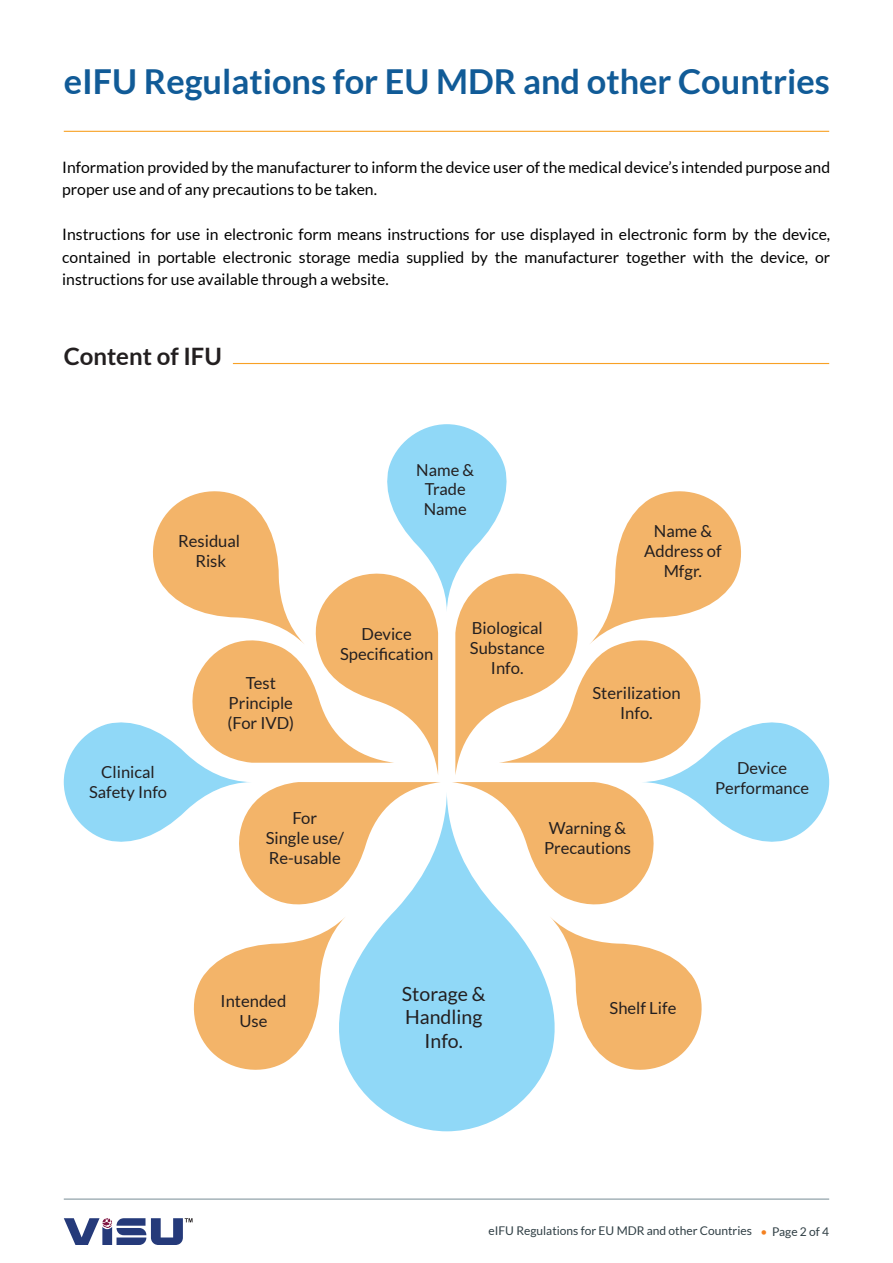
<style>
.page{position:relative;width:893px;height:1263px;background:#fff}
.page>*{position:absolute;margin:0;border:0;box-sizing:border-box;transform-origin:0 0}
.t1{font:700 34.35px "Lato";color:#115b97}
.t2{font:700 24px "Lato";color:#231f20}
.t3{font:19.5px/23.4px "Lato";color:#231f20;text-align:center}
.t4{font:16.65px/20px "Lato";color:#231f20;text-align:center}
.t5{font:16.5px/19.8px "Lato";color:#231f20;text-align:center}
.t6{font:15.75px/22.5px "Lato";color:#000}
.t7{font:12px "Lato";color:#2f3e44}
.s1{color:#f48120}
</style>
<div class="page">
<hr style="left:64px;top:131px;width:765px;height:1px;background:#f8a125">
<hr style="left:233px;top:363px;width:596px;height:1px;background:#f8a125">
<hr style="left:64px;top:1199px;width:765px;height:1px;background:#778c95">
<svg style="left:64px;top:1218px;width:129px;height:27px"></svg>
<svg style="left:351px;top:1075px;width:192px;height:56px;fill:#90d8f7"></svg>
<svg style="left:64px;top:424px;width:765px;height:651px"></svg>
<h1 class="t1" style="left:64px;top:62px;width:768px">eIFU Regulations for EU MDR and other Countries</h1>
<p class="t6" style="left:62px;top:156px;width:769px">Information provided by the manufacturer to inform the device user of the medical device’s intended purpose and proper use and of any precautions to be taken.</p>
<p class="t6" style="left:62px;top:223px;width:769px;text-align:justify">Instructions for use in electronic form means instructions for use displayed in electronic form by the device, contained in portable electronic storage media supplied by the manufacturer together with the device, or instructions for use available through a website.</p>
<h2 class="t2" style="left:64px;top:342px;width:160px">Content of IFU</h2>
<p class="t4" style="left:178px;top:531px;width:64px">Residual<br>Risk</p>
<p class="t5" style="left:89px;top:762px;width:80px">Clinical<br>Safety Info</p>
<p class="t4" style="left:228px;top:673px;width:68px">Test<br>Principle (For IVD)</p>
<p class="t5" style="left:416px;top:460px;width:59px">Name &amp;<br>Trade<br>Name</p>
<p class="t4" style="left:340px;top:624px;width:95px">Device<br>Specification</p>
<p class="t4" style="left:470px;top:618px;width:76px">Biological<br>Substance<br>Info.</p>
<p class="t4" style="left:644px;top:521px;width:79px">Name &amp;<br>Address of<br>Mfgr.</p>
<p class="t4" style="left:592px;top:683px;width:90px">Sterilization<br>Info.</p>
<p class="t5" style="left:715px;top:758px;width:95px">Device<br>Performance</p>
<p class="t4" style="left:266px;top:808px;width:80px">For<br>Single use/<br>Re-usable</p>
<p class="t4" style="left:221px;top:991px;width:67px">Intended<br>Use</p>
<p class="t3" style="left:402px;top:982px;width:85px">Storage &amp;<br>Handling<br>Info.</p>
<p class="t4" style="left:544px;top:818px;width:89px;text-align:left">Warning &amp;<br>Precautions</p>
<p class="t4" style="left:609px;top:998px;width:68px">Shelf Life</p>
<p class="t7" style="left:489px;top:1224px;width:342px">eIFU Regulations for EU MDR and other Countries <span class="s1">•</span> Page 2 of 4</p>
</div>
